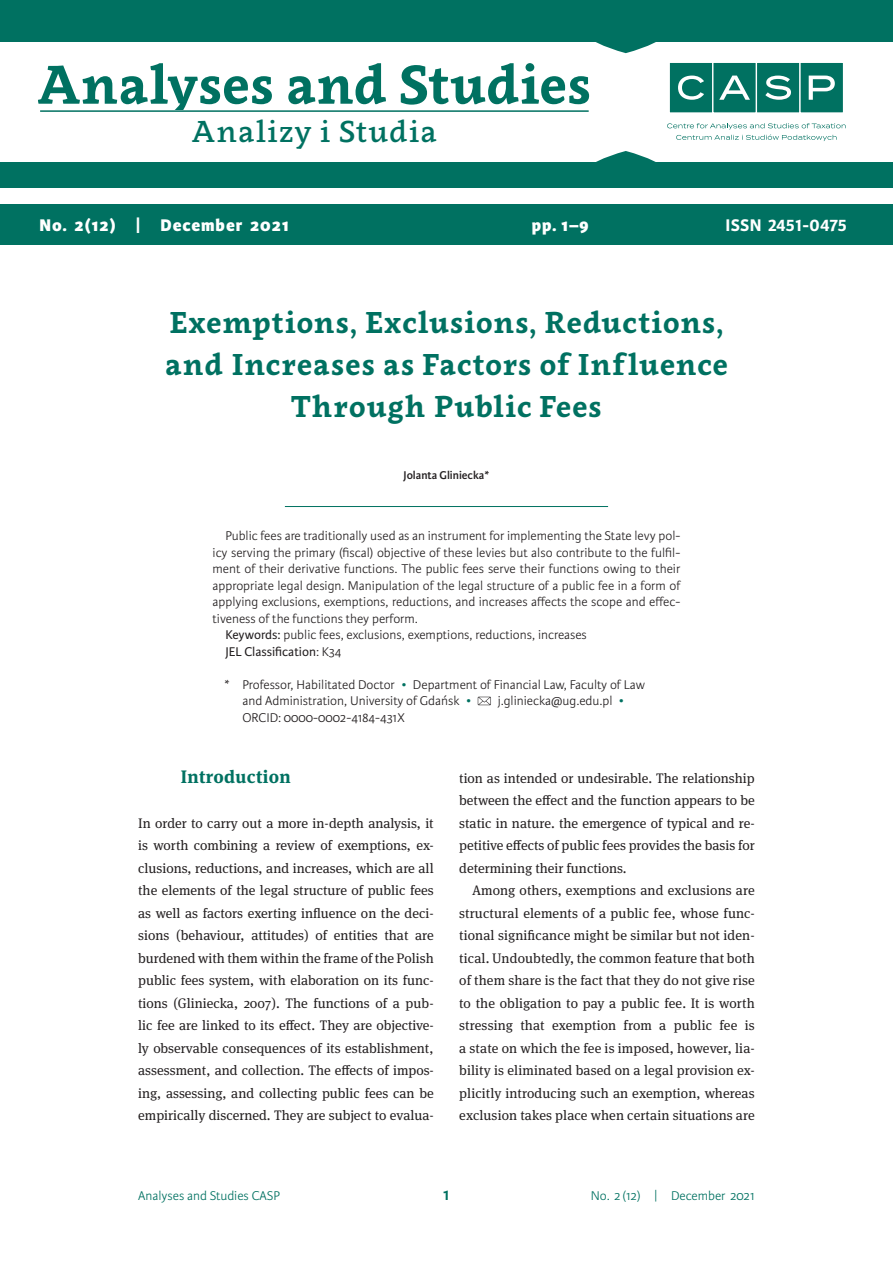
<style>
.page{position:relative;width:893px;height:1263px;background:#fff}
.page>*{position:absolute;margin:0;border:0;box-sizing:border-box;transform-origin:0 0}
.t1{font:700 54px "Clavo";letter-spacing:-.005em;color:#007161}
.t2{font:700 30px/42px "Clavo";letter-spacing:.025em;color:#007161;text-align:center}
.t3{font:500 30px "Clavo";letter-spacing:.035em;color:#007161}
.t4{font:800 18px "Karmina Sans";letter-spacing:.05em;color:#fff}
.t5{font:700 18px "Karmina Sans";letter-spacing:.01em;color:#fff}
.t6{font:700 18px "Meta Serif Pro";letter-spacing:.02em;color:#007161}
.t7{font:600 18px "Karmina Sans";color:#007161}
.t8{font:13.8px/22.5px "Meta Serif Pro";color:#231f20;text-align:justify}
.t9{font:300 13.5px/16.5px "Karmina Sans";color:#231f20}
.t10{font:300 13.5px "Karmina Sans";color:#007161}
.t11{font:13.5px "Karmina Sans";color:#231f20}
.t12{font:600 12px "Karmina Sans";color:#231f20}
.s1{font-weight:400}
.s2{font-weight:300}
.s3{color:#007161}
</style>
<div class="page">
<div style="left:0;top:204px;width:893px;height:40px;background:#007161"></div>
<div style="left:0;top:162px;width:893px;height:26px;background:#007161"></div>
<div style="left:0;top:0;width:893px;height:43px;background:#007161"></div>
<svg style="left:667px;top:123px;width:179px;height:18px"></svg>
<div style="left:669px;top:62px;width:44px;height:51px;background:#007161"></div>
<div style="left:669px;top:62px;width:44px;height:52px;border:1px solid #fff"></div>
<div style="left:713px;top:62px;width:43px;height:51px;background:#007161"></div>
<div style="left:712px;top:62px;width:45px;height:52px;border:1px solid #fff"></div>
<div style="left:756px;top:62px;width:44px;height:51px;background:#007161"></div>
<div style="left:756px;top:62px;width:44px;height:52px;border:1px solid #fff"></div>
<div style="left:800px;top:62px;width:43px;height:51px;background:#007161"></div>
<div style="left:799px;top:62px;width:45px;height:52px;border:1px solid #fff"></div>
<svg style="left:678px;top:76px;width:26px;height:24px"></svg>
<svg style="left:719px;top:76px;width:31px;height:24px"></svg>
<svg style="left:765px;top:76px;width:26px;height:24px"></svg>
<svg style="left:809px;top:76px;width:26px;height:24px"></svg>
<hr style="left:40px;top:110px;width:549px;height:2px;background:#007161">
<svg style="left:581px;top:42px;width:89px;height:11px"></svg>
<svg style="left:596px;top:151px;width:60px;height:11px"></svg>
<hr style="left:285px;top:506px;width:323px;height:1px;background:#007161">
<svg style="left:478px;top:697px;width:13px;height:8px"></svg>
<h1 class="t1" style="left:37px;top:46px;width:556px">Analyses and Studies</h1>
<h2 class="t3" style="left:192px;top:110px;width:246px">Analizy i Studia</h2>
<h3 class="t4" style="left:39px;top:215px;width:251px">No. 2(12) | December 2021</h3>
<h3 class="t4" style="left:532px;top:215px;width:59px">pp. 1–9</h3>
<h3 class="t5" style="left:725px;top:215px;width:123px">ISSN 2451-0475</h3>
<h2 class="t2" style="left:165px;top:300px;width:565px">Exemptions, Exclusions, Reductions, and Increases as Factors of Influence<br>Through Public Fees</h2>
<p class="t12" style="left:404px;top:468px;width:87px">Jolanta Gliniecka*</p>
<p class="t9" style="left:225px;top:528px;width:456px">Public fees are traditionally used as an instrument for implementing the State levy pol-</p>
<p class="t9" style="left:213px;top:544px;width:469px">icy serving the primary (fiscal) objective of these levies but also contribute to the fulfil-</p>
<p class="t9" style="left:213px;top:561px;width:469px">ment of their derivative functions. The public fees serve their functions owing to their</p>
<p class="t9" style="left:213px;top:577px;width:469px">appropriate legal design. Manipulation of the legal structure of a public fee in a form of</p>
<p class="t9" style="left:213px;top:594px;width:469px">applying exclusions, exemptions, reductions, and increases affects the scope and effec-</p>
<p class="t9" style="left:213px;top:610px;width:207px">tiveness of the functions they perform.</p>
<p class="t9" style="left:225px;top:627px;width:363px"><span class="s1">Keywords:</span> public fees, exclusions, exemptions, reductions, increases</p>
<p class="t11" style="left:225px;top:644px;width:118px">JEL Classification<span class="s2">: K34</span></p>
<p class="t9" style="left:242px;top:676px;width:404px;text-indent:-18px">* Professor, Habilitated Doctor <span class="s3">•</span> Department of Financial Law, Faculty of Law and Administration, University of Gdańsk <span class="s3">•</span></p>
<p class="t9" style="left:498px;top:693px;width:127px">j.gliniecka@ug.edu.pl <span class="s3">•</span></p>
<p class="t9" style="left:242px;top:709px;width:164px">ORCID: 0000-0002-4184-431X</p>
<h3 class="t6" style="left:181px;top:762px;width:112px">Introduction</h3>
<p class="t8" style="left:138px;top:811px;width:297px">In order to carry out a more in-depth analysis, it is worth combining a review of exemptions, ex&shy;clusions, reductions, and increases, which are all the elements of the legal structure of public fees as well as factors exerting influence on the deci&shy;sions (behaviour, attitudes) of entities that are burdened with them within the frame of the Polish public fees system, with elaboration on its func&shy;tions (Gliniecka, 2007). The functions of a pub&shy;lic fee are linked to its effect. They are objective&shy;ly observable consequences of its establishment, assessment, and collection. The effects of impos&shy;ing, assessing, and collecting public fees can be empirically discerned. They are subject to evalua-</p>
<p class="t8" style="left:459px;top:766px;width:297px">tion as intended or undesirable. The relationship between the effect and the function appears to be static in nature. the emergence of typical and re&shy;petitive effects of public fees provides the basis for determining their functions.</p>
<p class="t8" style="left:459px;top:878px;width:297px;text-indent:13px">Among others, exemptions and exclusions are structural elements of a public fee, whose func&shy;tional significance might be similar but not iden&shy;tical. Undoubtedly, the common feature that both of them share is the fact that they do not give rise to the obligation to pay a public fee. It is worth stressing that exemption from a public fee is a state on which the fee is imposed, however, lia&shy;bility is eliminated based on a legal provision ex&shy;plicitly introducing such an exemption, whereas exclusion takes place when certain situations are</p>
<p class="t10" style="left:138px;top:1188px;width:143px">Analyses and Studies CASP</p>
<h3 class="t7" style="left:443px;top:1183px;width:9px">1</h3>
<p class="t10" style="left:591px;top:1188px;width:165px">No. 2 (12) | December 2021</p>
</div>
